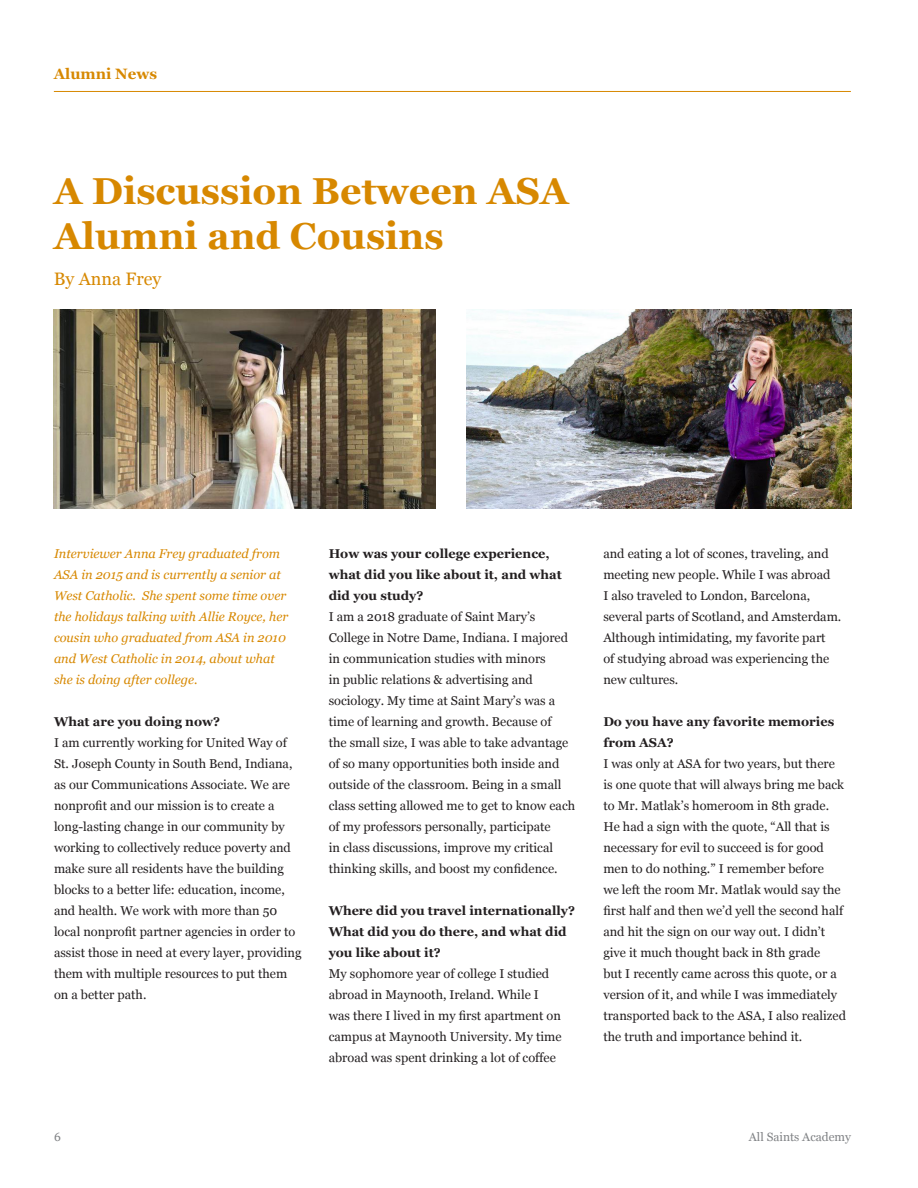
<style>
.page{position:relative;width:918px;height:1188px;background:#fff}
.page>*{position:absolute;margin:0;border:0;box-sizing:border-box;transform-origin:0 0}
.Headline{font:700 37.5px/45px "Georgia";color:#d78800}
.Subhead{font:18px "Georgia";color:#d78800}
.Page_Title{font:700 15px "Georgia";color:#d78800}
.Body{font:12.75px/21px "Georgia";color:#231f20}
.Body-2{font:italic 12.75px/21px "Georgia";color:#d78800}
.Body-3{font:700 12.75px/21px "Georgia";color:#231f20}
.t1{font:12px "Georgia";color:#808285}
</style>
<div class="page">
<hr style="left:54px;top:91px;width:797px;height:1px;background:#d78800">
<img style="left:54px;top:310px;width:382px;height:199px">
<img style="left:467px;top:310px;width:384px;height:199px">
<p class="Page_Title" style="left:54px;top:62px;width:105px">Alumni News</p>
<p class="Headline" style="left:54px;top:166px;width:516px">A Discussion Between ASA<br>Alumni and Cousins</p>
<p class="Subhead" style="left:54px;top:266px;width:109px">By Anna Frey</p>
<p class="Body-2" style="left:54px;top:543px;width:236px">Interviewer Anna Frey graduated from ASA in 2015 and is currently a senior at West Catholic. She spent some time over the holidays talking with Allie Royce, her cousin who graduated from ASA in 2010 and West Catholic in 2014, about what she is doing after college.</p>
<p class="Body-3" style="left:54px;top:710px;width:168px">What are you doing now?</p>
<p class="Body" style="left:54px;top:732px;width:249px">I am currently working for United Way of St. Joseph County in South Bend, Indiana, as our Communications Associate. We are nonprofit and our mission is to create a long-lasting change in our community by working to collectively reduce poverty and make sure all residents have the building blocks to a better life: education, income, and health. We work with more than 50 local nonprofit partner agencies in order to assist those in need at every layer, providing them with multiple resources to put them on a better path.</p>
<p class="Body-3" style="left:329px;top:542px;width:235px">How was your college experience, what did you like about it, and what did you study?</p>
<p class="Body" style="left:329px;top:606px;width:248px">I am a 2018 graduate of Saint Mary’s College in Notre Dame, Indiana. I majored in communication studies with minors<br>in public relations &amp; advertising and sociology. My time at Saint Mary’s was a time of learning and growth. Because of<br>the small size, I was able to take advantage of so many opportunities both inside and outside of the classroom. Being in a small class setting allowed me to get to know each of my professors personally, participate<br>in class discussions, improve my critical thinking skills, and boost my confidence.</p>
<p class="Body-3" style="left:329px;top:899px;width:248px">Where did you travel internationally?<br>What did you do there, and what did you like about it?</p>
<p class="Body" style="left:329px;top:963px;width:234px">My sophomore year of college I studied abroad in Maynooth, Ireland. While I was there I lived in my first apartment on campus at Maynooth University. My time abroad was spent drinking a lot of coffee</p>
<p class="Body" style="left:603px;top:543px;width:240px">and eating a lot of scones, traveling, and meeting new people. While I was abroad<br>I also traveled to London, Barcelona, several parts of Scotland, and Amsterdam.<br>Although intimidating, my favorite part<br>of studying abroad was experiencing the new cultures.</p>
<p class="Body-3" style="left:603px;top:710px;width:232px">Do you have any favorite memories from ASA?</p>
<p class="Body" style="left:603px;top:753px;width:244px">I was only at ASA for two years, but there is one quote that will always bring me back to Mr. Matlak’s homeroom in 8th grade.<br>He had a sign with the quote, “All that is necessary for evil to succeed is for good men to do nothing.” I remember before<br>we left the room Mr. Matlak would say the first half and then we’d yell the second half and hit the sign on our way out. I didn’t give it much thought back in 8th grade<br>but I recently came across this quote, or a version of it, and while I was immediately transported back to the ASA, I also realized the truth and importance behind it.</p>
<p class="t1" style="left:54px;top:1128px;width:8px">6</p>
<p class="t1" style="left:749px;top:1128px;width:104px">All Saints Academy</p>
</div>
